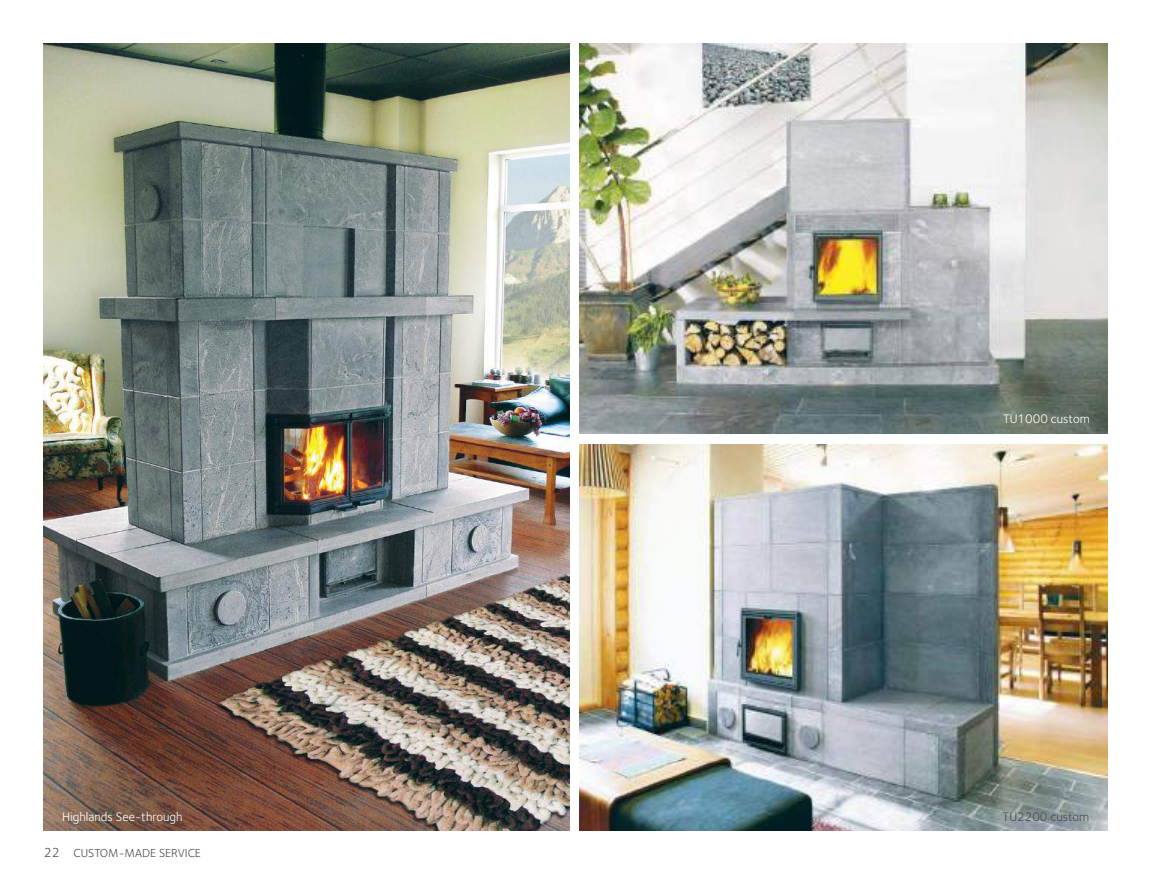
<style>
.page{position:relative;width:1151px;height:896px;background:#fff}
.page>*{position:absolute;margin:0;border:0;box-sizing:border-box;transform-origin:0 0}
.t1{font:12.75px "Foundry Sterling OT2";color:#fff}
.t2{font:12.75px "Foundry Sterling OT2";color:#4e4b4c}
.t3{font:12px "Foundry Sterling OT2";color:#4e4b4c}
.s1{font-size:13.5px}
</style>
<div class="page">
<img style="left:580px;top:44px;width:527px;height:389px">
<img style="left:580px;top:444px;width:527px;height:386px">
<img style="left:44px;top:44px;width:525px;height:786px">
<p class="t1" style="left:62px;top:807px;width:122px">Highlands See-through</p>
<p class="t3" style="left:44px;top:843px;width:159px"><span class="s1">22</span> CUSTOM-MADE SERVICE</p>
<p class="t1" style="left:1003px;top:410px;width:88px">TU1000 custom</p>
<p class="t2" style="left:1002px;top:807px;width:88px">TU2200 custom</p>
</div>
